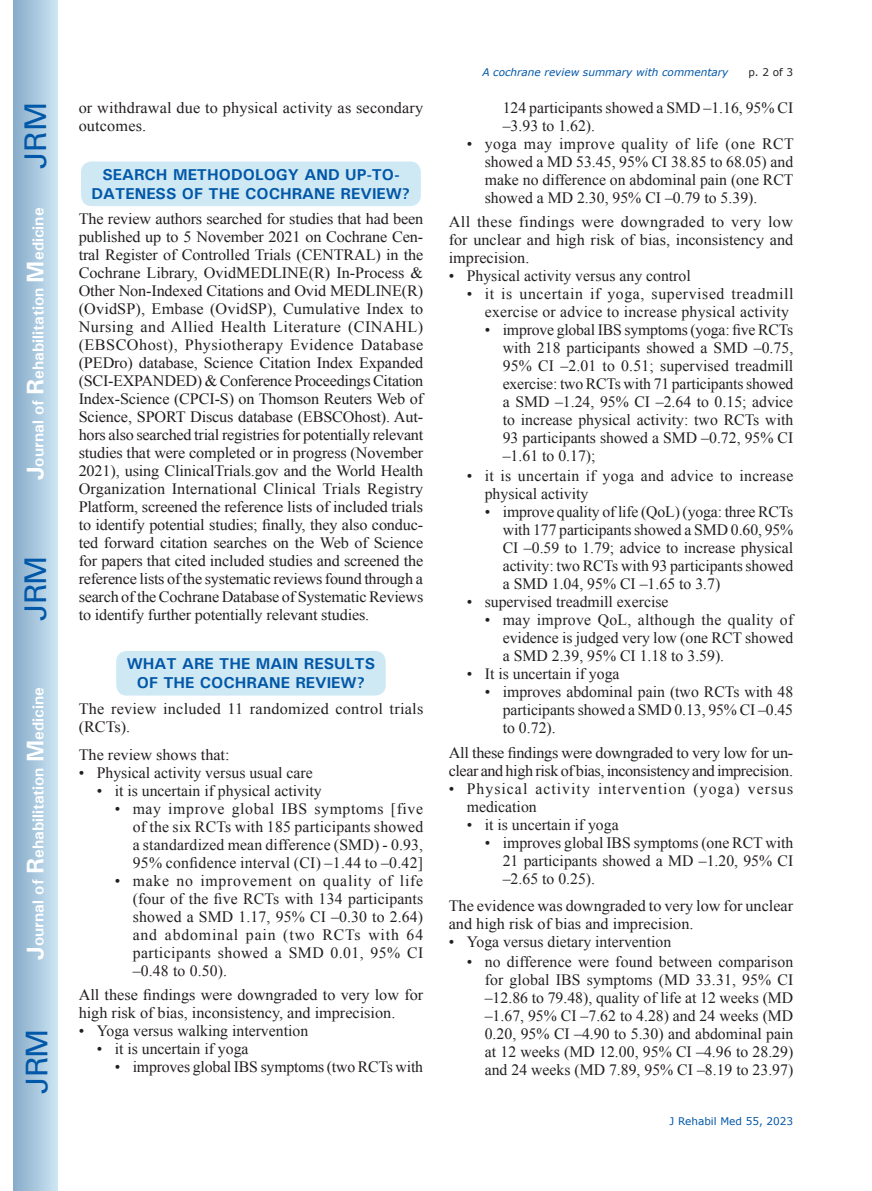
<style>
.page{position:relative;width:872px;height:1191px;background:#fff}
.page>*{position:absolute;margin:0;border:0;box-sizing:border-box;transform-origin:0 0}
.t1{font:30px "Univers";letter-spacing:-.03em;color:#0157a8}
.H1{font:15.75px/18px "Times New Roman";color:#231f20;text-align:justify}
.H1-2{font:15.75px/18px "Times New Roman";letter-spacing:-.025em;color:#231f20}
.H1-3{font:700 15.75px/18.9px "Univers";color:#0157a8;text-align:center}
.t2{font:700 15.75px "Univers";color:#fff}
.H1-4{font:15.75px/18px "Times New Roman";letter-spacing:.02em;color:#231f20}
.H1-5{font:15.75px/18px "Times New Roman";letter-spacing:.065em;color:#231f20}
.t3{font:italic 10.5px "Verdana";color:#0157a8}
.t4{font:10.5px "Verdana";color:#0157a8}
.t5{font:10.5px "Verdana";color:#231f20}
.s1{font-size:24px}
</style>
<div class="page">
<div style="left:14px;top:0;width:43px;height:1191px;background:linear-gradient(to right,#88acca,#cbe5f2)"></div>
<div style="left:81px;top:161px;width:340px;height:45px;background:#cee8f4;border-radius:10px"></div>
<div style="left:116px;top:651px;width:270px;height:44px;background:#cee8f4;border-radius:10px"></div>
<h1 class="t1" style="left:18px;top:169px;width:68px;rotate:-90deg">JRM</h1>
<p class="t2" style="left:28px;top:480px;width:274px;rotate:-90deg"><span class="s1">J</span>ournal of <span class="s1">R</span>ehabilitation <span class="s1">M</span>edicine</p>
<h1 class="t1" style="left:18px;top:620px;width:67px;rotate:-90deg">JRM</h1>
<p class="t2" style="left:28px;top:959px;width:274px;rotate:-90deg"><span class="s1">J</span>ournal of <span class="s1">R</span>ehabilitation <span class="s1">M</span>edicine</p>
<h1 class="t1" style="left:19px;top:1093px;width:67px;rotate:-90deg">JRM</h1>
<p class="H1" style="left:79px;top:98px;width:346px">or withdrawal due to physical activity as secondary outcomes.</p>
<p class="H1-3" style="left:92px;top:165px;width:320px">SEARCH METHODOLOGY AND UP-TO-<br>DATENESS OF THE COCHRANE REVIEW?</p>
<p class="H1" style="left:79px;top:210px;width:346px">The review authors searched for studies that had been published up to 5 November 2021 on Cochrane Cen&shy;tral Register of Controlled Trials (CENTRAL) in the Cochrane Library, OvidMEDLINE(R) In-Process &amp; Other Non-Indexed Citations and Ovid MEDLINE(R) (OvidSP), Embase (OvidSP), Cumulative Index to Nursing and Allied Health Literature (CINAHL) (EBSCOhost), Physiotherapy Evidence Database (PEDro) database, Science Citation Index Expanded (SCI-EXPANDED) &amp; Conference Proceedings Citation Index-Science (CPCI-S) on Thomson Reuters Web of Science, SPORT Discus database (EBSCOhost). Aut&shy;hors also searched trial registries for potentially relevant studies that were completed or in progress (November 2021), using ClinicalTrials.gov and the World Health Organization International Clinical Trials Registry Platform, screened the reference lists of included trials to identify potential studies; finally, they also conduc&shy;ted forward citation searches on the Web of Science for papers that cited included studies and screened the reference lists of the systematic reviews found through a search of the Cochrane Database of Systematic Reviews to identify further potentially relevant studies.</p>
<p class="H1-3" style="left:127px;top:654px;width:250px">WHAT ARE THE MAIN RESULTS<br>OF THE COCHRANE REVIEW?</p>
<p class="H1" style="left:79px;top:699px;width:346px">The review included 11 randomized control trials (RCTs).</p>
<p class="H1" style="left:79px;top:746px;width:152px">The review shows that:</p>
<p class="H1" style="left:79px;top:764px;width:236px">• Physical activity versus usual care</p>
<p class="H1" style="left:97px;top:782px;width:226px">• it is uncertain if physical activity</p>
<p class="H1" style="left:133px;top:800px;width:292px;text-indent:-18px">• may improve global IBS symptoms [five of the six RCTs with 185 participants showed a standardized mean difference (SMD) - 0.93, 95% confidence interval (CI) –1.44 to –0.42]</p>
<p class="H1" style="left:133px;top:872px;width:292px;text-indent:-18px">• make no improvement on quality of life (four of the five RCTs with 134 participants showed a SMD 1.17, 95% CI –0.30 to 2.64) and abdominal pain (two RCTs with 64 participants showed a SMD 0.01, 95% CI –0.48 to 0.50).</p>
<p class="H1" style="left:79px;top:986px;width:346px">All these findings were downgraded to very low for high risk of bias, inconsistency, and imprecision.</p>
<p class="H1" style="left:79px;top:1022px;width:231px">• Yoga versus walking intervention</p>
<p class="H1" style="left:97px;top:1040px;width:153px">• it is uncertain if yoga</p>
<p class="H1" style="left:115px;top:1058px;width:310px">• improves global IBS symptoms (two RCTs with</p>
<p class="t3" style="left:482px;top:64px;width:248px">A cochrane review summary with commentary</p>
<p class="t5" style="left:748px;top:64px;width:46px">p. 2 of 3</p>
<p class="H1" style="left:503px;top:98px;width:292px">124 participants showed a SMD –1.16, 95% CI –3.93 to 1.62).</p>
<p class="H1" style="left:485px;top:134px;width:310px;text-indent:-18px">• yoga may improve quality of life (one RCT showed a MD 53.45, 95% CI 38.85 to 68.05) and make no difference on abdominal pain (one RCT showed a MD 2.30, 95% CI –0.79 to 5.39).</p>
<p class="H1" style="left:449px;top:212px;width:346px">All these findings were downgraded to very low for unclear and high risk of bias, inconsistency and imprecision.</p>
<p class="H1" style="left:449px;top:266px;width:243px">• Physical activity versus any control</p>
<p class="H1" style="left:467px;top:284px;width:328px;text-align:right">• it is uncertain if yoga, supervised treadmill exercise or advice to increase physical activity</p>
<p class="H1" style="left:503px;top:320px;width:292px;text-indent:-18px">• improve global IBS symptoms (yoga: five RCTs with 218 participants showed a SMD –0.75, 95% CI –2.01 to 0.51; supervised treadmill exercise: two RCTs with 71 participants showed a SMD –1.24, 95% CI –2.64 to 0.15; advice to increase physical activity: two RCTs with 93 participants showed a SMD –0.72, 95% CI –1.61 to 0.17);</p>
<p class="H1-4" style="left:485px;top:466px;width:310px;text-indent:-18px">• it is uncertain if yoga and advice to increase physical activity</p>
<p class="H1" style="left:503px;top:502px;width:292px;text-indent:-18px">• improve quality of life (QoL) (yoga: three RCTs with 177 participants showed a SMD 0.60, 95% CI –0.59 to 1.79; advice to increase physical activity: two RCTs with 93 participants showed a SMD 1.04, 95% CI –1.65 to 3.7)</p>
<p class="H1" style="left:467px;top:592px;width:203px">• supervised treadmill exercise</p>
<p class="H1" style="left:503px;top:610px;width:292px;text-indent:-18px">• may improve QoL, although the quality of evidence is judged very low (one RCT showed a SMD 2.39, 95% CI 1.18 to 3.59).</p>
<p class="H1" style="left:467px;top:664px;width:154px">• It is uncertain if yoga</p>
<p class="H1" style="left:503px;top:682px;width:292px;text-indent:-18px">• improves abdominal pain (two RCTs with 48 participants showed a SMD 0.13, 95% CI –0.45 to 0.72).</p>
<p class="H1-2" style="left:449px;top:743px;width:346px">All these findings were downgraded to very low for un&shy;clear and high risk of bias, inconsistency and imprecision.</p>
<p class="H1-5" style="left:467px;top:779px;width:328px;text-indent:-18px">• Physical activity intervention (yoga) versus medication</p>
<p class="H1" style="left:467px;top:815px;width:153px">• it is uncertain if yoga</p>
<p class="H1" style="left:503px;top:833px;width:292px;text-indent:-18px">• improves global IBS symptoms (one RCT with 21 participants showed a MD –1.20, 95% CI –2.65 to 0.25).</p>
<p class="H1" style="left:449px;top:896px;width:346px">The evidence was downgraded to very low for unclear and high risk of bias and imprecision.</p>
<p class="H1" style="left:449px;top:932px;width:224px">• Yoga versus dietary intervention</p>
<p class="H1" style="left:485px;top:952px;width:310px;text-indent:-18px">• no difference were found between comparison for global IBS symptoms (MD 33.31, 95% CI –12.86 to 79.48), quality of life at 12 weeks (MD –1.67, 95% CI –7.62 to 4.28) and 24 weeks (MD 0.20, 95% CI –4.90 to 5.30) and abdominal pain at 12 weeks (MD 12.00, 95% CI –4.96 to 28.29) and 24 weeks (MD 7.89, 95% CI –8.19 to 23.97)</p>
<p class="t4" style="left:669px;top:1114px;width:125px">J Rehabil Med 55, 2023</p>
</div>
